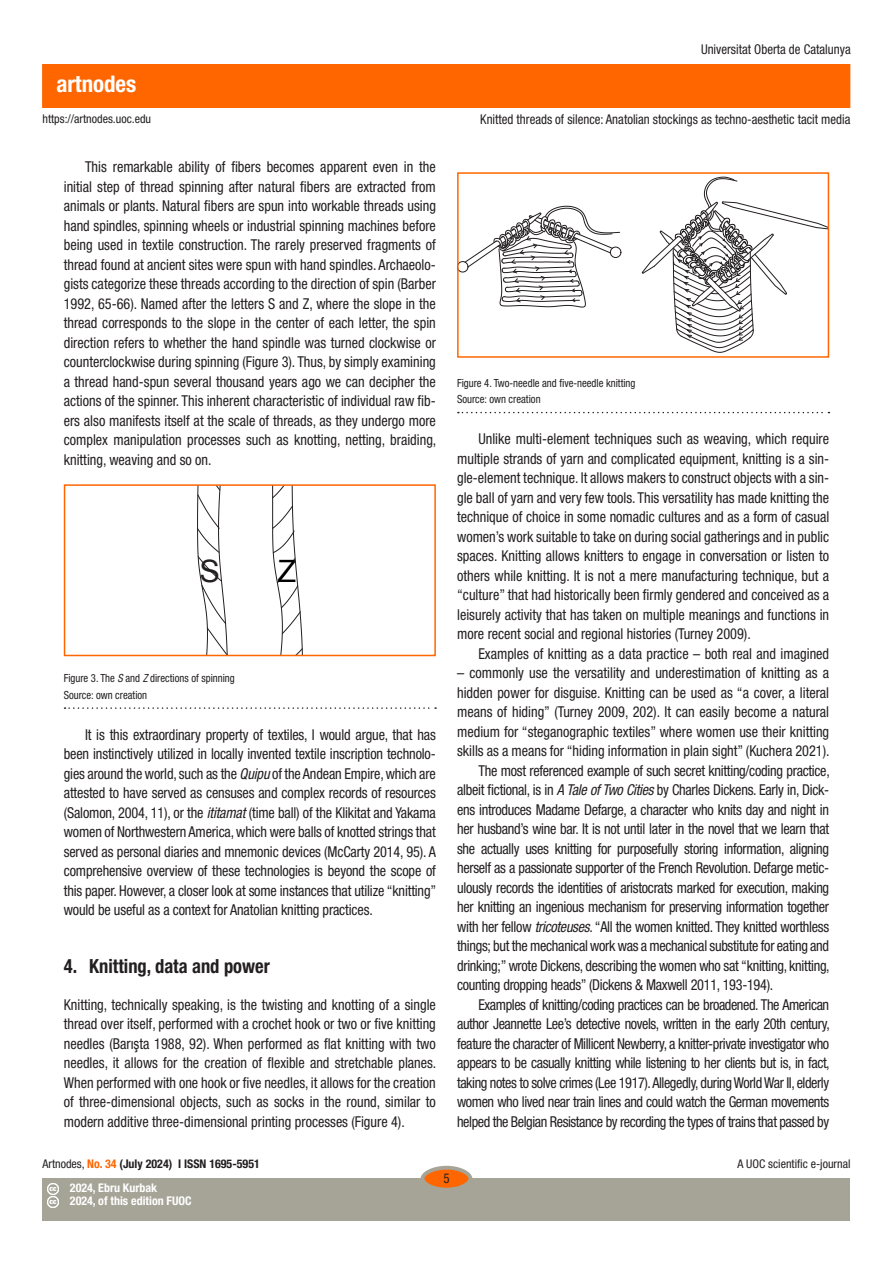
<style>
.page{position:relative;width:893px;height:1263px;background:#fff}
.page>*{position:absolute;margin:0;border:0;box-sizing:border-box;transform-origin:0 0}
.t1{font:30.75px "Arial";color:#231f20}
.t2{font:30.75px "Arial";color:#000}
.t3{font:700 condensed 22.95px "Helvetica Neue LT Std";color:#fff}
._03_apartat_1{font:700 condensed 19.5px "Helvetica Neue LT Std";color:#231f20;scale:.95 1}
._02_texto_base{font:condensed 15px/19.5px "Helvetica Neue LT Std";color:#231f20;text-align:justify;scale:.95 1}
._02_texto_base_1{font:condensed 15px/19.5px "Helvetica Neue LT Std";color:#231f20;text-align:justify;scale:.95 1}
.t4{font:condensed 13.5px "Helvetica Neue LT Std";color:#231f20;scale:.95 1}
.t5{font:condensed 12px "Helvetica Neue LT Std";color:#231f20}
.t6{font:700 condensed 12px "Helvetica Neue LT Std";color:#231f20}
.t7{font:700 condensed 12px/13.5px "Helvetica Neue LT Std";color:#fff}
.titulo_figura{font:condensed 11.25px/16.5px "Helvetica Neue LT Std";color:#231f20;scale:.95 1}
.s1{font-style:italic}
.s2{font-family:"Arial";font-stretch:normal}
.s3{font-weight:400}
.s4{color:#f60}
</style>
<div class="page">
<div style="left:43px;top:65px;width:807px;height:42px;background:#f60"></div>
<div style="left:43px;top:1178px;width:807px;height:42px;background:#a6a397"></div>
<div style="left:422px;top:1168px;width:48px;height:21px;background:#f60;border-radius:50%"></div>
<div style="left:421px;top:1166px;width:51px;height:25px;border:4px solid #a6a397;border-radius:50%"></div>
<svg style="left:47px;top:1183px;width:11px;height:25px"></svg>
<svg style="left:65px;top:707px;width:371px;height:2px"></svg>
<svg style="left:197px;top:487px;width:31px;height:166px"></svg>
<svg style="left:272px;top:487px;width:31px;height:166px"></svg>
<div style="left:64px;top:484px;width:372px;height:172px;border:2px solid #f60"></div>
<svg style="left:458px;top:412px;width:371px;height:1px"></svg>
<svg style="left:642px;top:177px;width:184px;height:176px"></svg>
<div style="left:458px;top:261px;width:10px;height:11px;border:1px solid #231f20;border-radius:50%"></div>
<div style="left:610px;top:247px;width:11px;height:11px;border:1px solid #231f20;border-radius:50%"></div>
<svg style="left:464px;top:206px;width:156px;height:102px"></svg>
<div style="left:457px;top:172px;width:372px;height:186px;border:2px solid #f60"></div>
<h2 class="t3" style="left:56px;top:69px;width:81px">artnodes</h2>
<p class="t4" style="left:701px;top:42px;width:159px">Universitat Oberta de Catalunya</p>
<p class="t5" style="left:43px;top:112px;width:110px">https://artnodes.uoc.edu</p>
<p class="t4" style="left:480px;top:112px;width:391px">Knitted threads of silence: Anatolian stockings as techno-aesthetic tacit media</p>
<p class="_02_texto_base" style="left:64px;top:157px;width:394px;text-indent:21px">This remarkable ability of fibers becomes apparent even in the initial step of thread spinning after natural fibers are extracted from animals or plants. Natural fibers are spun into workable threads using hand spindles, spinning wheels or industrial spinning machines before being used in textile construction. The rarely preserved fragments of thread found at ancient sites were spun with hand spindles. Archaeolo&shy;gists categorize these threads according to the direction of spin (Barber 1992, 65-66). Named after the letters S and Z, where the slope in the thread corresponds to the slope in the center of each letter, the spin direction refers to whether the hand spindle was turned clockwise or counterclockwise during spinning (Figure 3). Thus, by simply examining a thread hand-spun several thousand years ago we can decipher the actions of the spinner. This inherent characteristic of individual raw fib&shy;ers also manifests itself at the scale of threads, as they undergo more complex manipulation processes such as knotting, netting, braiding, knitting, weaving and so on.</p>
<p class="t1" style="left:199px;top:551px;width:22px">S</p>
<p class="t2" style="left:277px;top:551px;width:20px">Z</p>
<p class="titulo_figura" style="left:64px;top:670px;width:182px">Figure 3. The <span class="s1">S</span> and <span class="s1">Z</span> directions of spinning<br>Source: own creation</p>
<p class="_02_texto_base" style="left:64px;top:724px;width:394px;text-indent:21px">It is this extraordinary property of textiles, I would argue, that has been instinctively utilized in locally invented textile inscription technolo&shy;gies around the world, such as the <span class="s1">Quipu</span> of the Andean Empire, which are attested to have served as censuses and complex records of resources (Salomon, 2004, 11), or the <span class="s1">ititamat</span> (time ball) of the Klikitat and Yakama women of Northwestern America, which were balls of knotted strings that served as personal diaries and mnemonic devices (McCarty 2014, 95). A comprehensive overview of these technologies is beyond the scope of this paper. However, a closer look at some instances that utilize “knitting” would be useful as a context for Anatolian knitting practices.</p>
<h2 class="_03_apartat_1" style="left:64px;top:954px;width:218px">4. Knitting, data and power</h2>
<p class="_02_texto_base_1" style="left:64px;top:994px;width:394px">Knitting, technically speaking, is the twisting and knotting of a single thread over itself, performed with a crochet hook or two or five knitting needles (Barı<span class="s2">ş</span>ta 1988, 92). When performed as flat knitting with two needles, it allows for the creation of flexible and stretchable planes.<br>When performed with one hook or five needles, it allows for the creation of three-dimensional objects, such as socks in the round, similar to modern additive three-dimensional printing processes (Figure 4).</p>
<p class="titulo_figura" style="left:457px;top:374px;width:189px">Figure 4. Two-needle and five-needle knitting<br>Source: own creation</p>
<p class="_02_texto_base" style="left:457px;top:429px;width:393px;text-indent:21px">Unlike multi-element techniques such as weaving, which require multiple strands of yarn and complicated equipment, knitting is a sin&shy;gle-element technique. It allows makers to construct objects with a sin&shy;gle ball of yarn and very few tools. This versatility has made knitting the technique of choice in some nomadic cultures and as a form of casual women’s work suitable to take on during social gatherings and in public spaces. Knitting allows knitters to engage in conversation or listen to others while knitting. It is not a mere manufacturing technique, but a “culture” that had historically been firmly gendered and conceived as a leisurely activity that has taken on multiple meanings and functions in more recent social and regional histories (Turney 2009).</p>
<p class="_02_texto_base" style="left:478px;top:643px;width:371px">Examples of knitting as a data practice – both real and imagined</p>
<p class="_02_texto_base" style="left:457px;top:663px;width:394px">– commonly use the versatility and underestimation of knitting as a hidden power for disguise. Knitting can be used as “a cover, a literal means of hiding” (Turney 2009, 202). It can easily become a natural medium for “steganographic textiles” where women use their knitting skills as a means for “hiding information in plain sight” (Kuchera 2021).</p>
<p class="_02_texto_base" style="left:457px;top:760px;width:394px;text-indent:21px">The most referenced example of such secret knitting/coding practice, albeit fictional, is in <span class="s1">A Tale of Two Cities</span> by Charles Dickens. Early in, Dick&shy;ens introduces Madame Defarge, a character who knits day and night in her husband’s wine bar. It is not until later in the novel that we learn that she actually uses knitting for purposefully storing information, aligning herself as a passionate supporter of the French Revolution. Defarge metic&shy;ulously records the identities of aristocrats marked for execution, making her knitting an ingenious mechanism for preserving information together with her fellow <span class="s1">tricoteuses</span>. “All the women knitted. They knitted worthless things; but the mechanical work was a mechanical substitute for eating and drinking;” wrote Dickens, describing the women who sat “knitting, knitting, counting dropping heads” (Dickens &amp; Maxwell 2011, 193-194).</p>
<p class="_02_texto_base" style="left:457px;top:994px;width:394px;text-indent:21px">Examples of knitting/coding practices can be broadened. The American author Jeannette Lee’s detective novels, written in the early 20th century, feature the character of Millicent Newberry, a knitter-private investigator who appears to be casually knitting while listening to her clients but is, in fact, taking notes to solve crimes (Lee 1917). Allegedly, during World War II, elderly women who lived near train lines and could watch the German movements helped the Belgian Resistance by recording the types of trains that passed by</p>
<p class="t6" style="left:43px;top:1157px;width:219px"><span class="s3">Artnodes,</span> <span class="s4">No. 34</span> (July 2024) I ISSN 1695-5951</p>
<p class="t5" style="left:737px;top:1157px;width:115px">A UOC scientific e-journal</p>
<p class="t7" style="left:70px;top:1181px;width:123px">2024, Ebru Kurbak<br>2024, of this edition FUOC</p>
<p class="t4" style="left:443px;top:1171px;width:8px">5</p>
</div>
